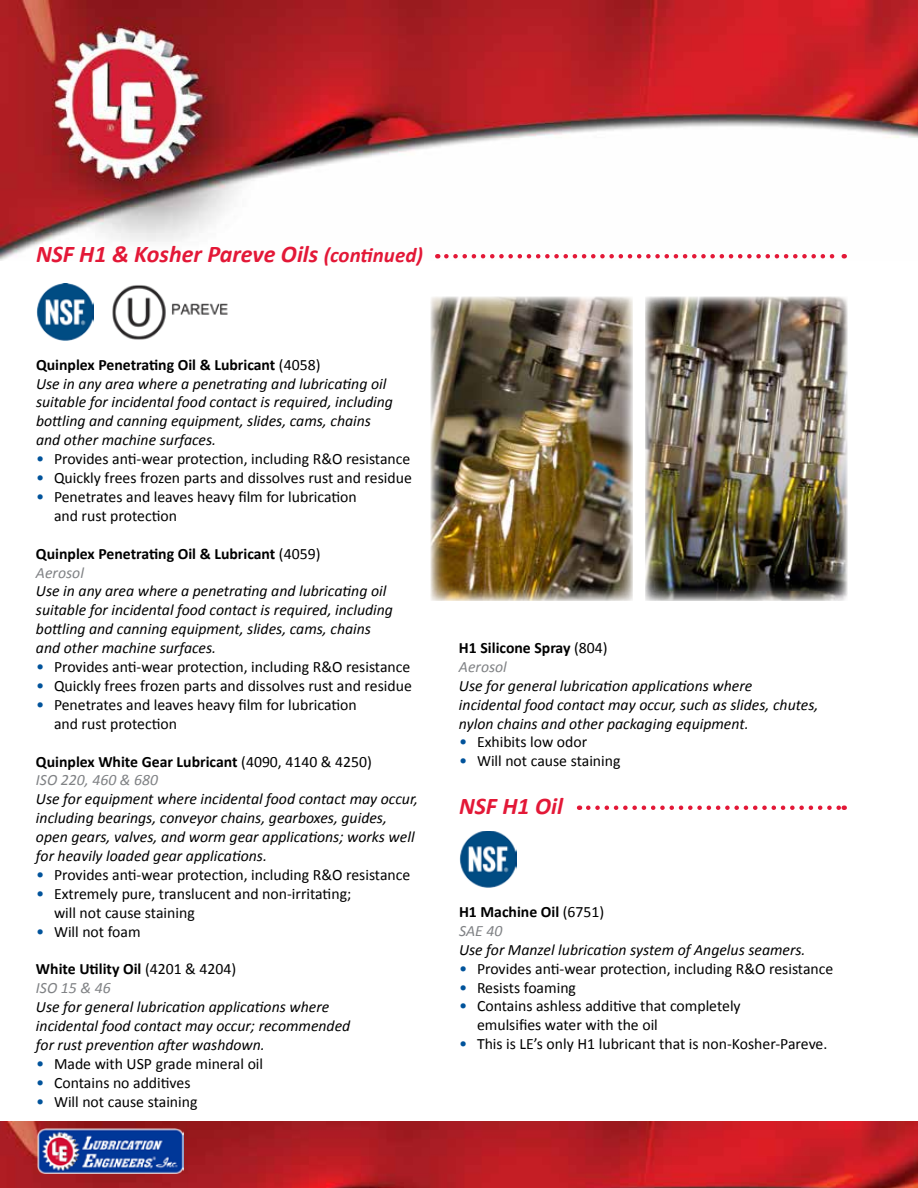
<style>
.page{position:relative;width:918px;height:1188px;background:#fff}
.page>*{position:absolute;margin:0;border:0;box-sizing:border-box;transform-origin:0 0}
.t1{font:italic 700 24px "Calibri";color:#e31837}
.t2{font:italic 15.75px/18.9px "Calibri";color:#000}
.t3{font:15.75px/18.9px "Calibri";color:#000}
.t4{font:700 15.75px/18.9px "Calibri";color:#000}
.s1{font-size:21px}
.s2{font-weight:700;font-style:normal}
.s3{font-style:normal}
.s4{font-size:16.5px;color:#00539b}
.s5{font-weight:400}
.s6{font-weight:400;font-style:italic;color:#808285}
</style>
<div class="page">
<img style="left:0;top:1122px;width:918px;height:66px">
<img style="left:0;top:0;width:918px;height:260px">
<img style="left:431px;top:297px;width:202px;height:304px">
<img style="left:645px;top:297px;width:202px;height:304px">
<img style="left:459px;top:831px;width:57px;height:57px">
<svg style="left:588px;top:806px;width:257px;height:4px"></svg>
<svg style="left:446px;top:254px;width:399px;height:4px"></svg>
<img style="left:36px;top:1127px;width:148px;height:47px">
<img style="left:112px;top:285px;width:116px;height:55px">
<img style="left:36px;top:284px;width:57px;height:56px">
<h1 class="t1" style="left:36px;top:239px;width:388px">NSF H1 &amp; Kosher Pareve Oils <span class="s1">(continued)</span></h1>
<p class="t2" style="left:36px;top:354px;width:359px"><span class="s2">Quinplex Penetrating Oil &amp; Lubricant</span> <span class="s3">(4058)<br></span>Use in any area where a penetrating and lubricating oil suitable for incidental food contact is required, including bottling and canning equipment, slides, cams, chains and other machine surfaces.</p>
<p class="t3" style="left:36px;top:449px;width:376px"><span class="s4">•</span> Provides anti-wear protection, including R&amp;O resistance</p>
<p class="t3" style="left:36px;top:468px;width:377px"><span class="s4">•</span> Quickly frees frozen parts and dissolves rust and residue</p>
<p class="t3" style="left:54px;top:487px;width:304px;text-indent:-18px"><span class="s4">•</span> Penetrates and leaves heavy film for lubrication and rust protection</p>
<p class="t4" style="left:36px;top:543px;width:286px">Quinplex Penetrating Oil &amp; Lubricant <span class="s5">(4059)<br></span><span class="s6">Aerosol</span></p>
<p class="t2" style="left:36px;top:581px;width:359px">Use in any area where a penetrating and lubricating oil suitable for incidental food contact is required, including bottling and canning equipment, slides, cams, chains and other machine surfaces.</p>
<p class="t3" style="left:36px;top:657px;width:376px"><span class="s4">•</span> Provides anti-wear protection, including R&amp;O resistance</p>
<p class="t3" style="left:36px;top:676px;width:377px"><span class="s4">•</span> Quickly frees frozen parts and dissolves rust and residue</p>
<p class="t3" style="left:54px;top:694px;width:304px;text-indent:-18px"><span class="s4">•</span> Penetrates and leaves heavy film for lubrication and rust protection</p>
<p class="t4" style="left:36px;top:751px;width:337px">Quinplex White Gear Lubricant <span class="s5">(4090, 4140 &amp; 4250)<br></span><span class="s6">ISO 220, 460 &amp; 680</span></p>
<p class="t2" style="left:36px;top:789px;width:384px">Use for equipment where incidental food contact may occur, including bearings, conveyor chains, gearboxes, guides, open gears, valves, and worm gear applications; works well for heavily loaded gear applications.</p>
<p class="t3" style="left:36px;top:865px;width:376px"><span class="s4">•</span> Provides anti-wear protection, including R&amp;O resistance</p>
<p class="t3" style="left:54px;top:883px;width:299px;text-indent:-18px"><span class="s4">•</span> Extremely pure, translucent and non-irritating; will not cause staining</p>
<p class="t3" style="left:36px;top:921px;width:106px"><span class="s4">•</span> Will not foam</p>
<p class="t4" style="left:36px;top:959px;width:202px">White Utility Oil <span class="s5">(4201 &amp; 4204)<br></span><span class="s6">ISO 15 &amp; 46</span></p>
<p class="t2" style="left:36px;top:997px;width:316px">Use for general lubrication applications where incidental food contact may occur; recommended for rust prevention after washdown.</p>
<p class="t3" style="left:36px;top:1054px;width:229px"><span class="s4">•</span> Made with USP grade mineral oil</p>
<p class="t3" style="left:36px;top:1072px;width:156px"><span class="s4">•</span> Contains no additives</p>
<p class="t3" style="left:36px;top:1091px;width:163px"><span class="s4">•</span> Will not cause staining</p>
<p class="t4" style="left:459px;top:638px;width:150px">H1 Silicone Spray <span class="s5">(804)<br></span><span class="s6">Aerosol</span></p>
<p class="t2" style="left:459px;top:675px;width:361px">Use for general lubrication applications where<br>incidental food contact may occur, such as slides, chutes, nylon chains and other packaging equipment.</p>
<p class="t3" style="left:459px;top:732px;width:130px"><span class="s4">•</span> Exhibits low odor</p>
<p class="t3" style="left:459px;top:751px;width:163px"><span class="s4">•</span> Will not cause staining</p>
<h1 class="t1" style="left:459px;top:791px;width:105px">NSF H1 Oil</h1>
<p class="t4" style="left:459px;top:902px;width:147px">H1 Machine Oil <span class="s5">(6751)<br></span><span class="s6">SAE 40</span></p>
<p class="t2" style="left:459px;top:939px;width:348px">Use for Manzel lubrication system of Angelus seamers.</p>
<p class="t3" style="left:459px;top:958px;width:376px"><span class="s4">•</span> Provides anti-wear protection, including R&amp;O resistance</p>
<p class="t3" style="left:459px;top:977px;width:119px"><span class="s4">•</span> Resists foaming</p>
<p class="t3" style="left:477px;top:996px;width:265px;text-indent:-18px"><span class="s4">•</span> Contains ashless additive that completely emulsifies water with the oil</p>
<p class="t3" style="left:459px;top:1034px;width:370px"><span class="s4">•</span> This is LE’s only H1 lubricant that is non-Kosher-Pareve.</p>
</div>
